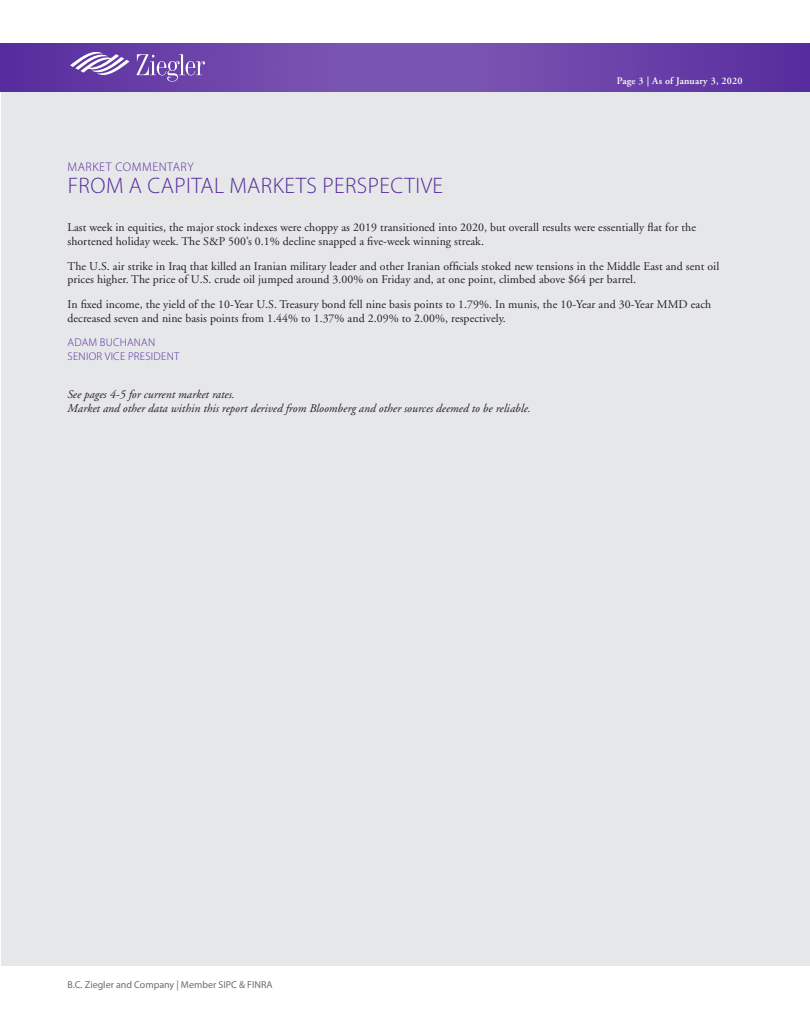
<style>
.page{position:relative;width:810px;height:1035px;background:#fff}
.page>*{position:absolute;margin:0;border:0;box-sizing:border-box;transform-origin:0 0}
.t1{font:300 22.5px "Myriad Pro";letter-spacing:.02em;color:#552b9d}
.t2{font:300 12.5px "Myriad Pro";letter-spacing:.045em;color:#552b9d}
.Normal_text{font:11.75px/13.8px "Adobe Garamond";letter-spacing:.005em;color:#231f20}
.Normal_text-2{font:italic 11.75px/13.8px "Adobe Garamond";letter-spacing:.005em;color:#231f20}
.t3{font:300 11.25px "Myriad Pro";letter-spacing:.025em;color:#552b9d}
.t4{font:10px "Myriad Pro";color:#6c6d70}
.Normal_text-3{font:600 10px "Adobe Garamond";letter-spacing:.02em;color:#fff}
</style>
<div class="page">
<div style="left:1px;top:89px;width:809px;height:876px;background:#e6e7e9"></div>
<svg style="left:0;top:44px;width:810px;height:47px;background:#6c43a9"></svg>
<svg style="left:136px;top:54px;width:69px;height:28px;background:#8564b7"></svg>
<svg style="left:70px;top:52px;width:60px;height:27px"></svg>
<p class="Normal_text-3" style="left:617px;top:75px;width:127px">Page 3 | As of January 3, 2020</p>
<p class="t2" style="left:68px;top:159px;width:128px">MARKET COMMENTARY</p>
<p class="t1" style="left:68px;top:172px;width:377px">FROM A CAPITAL MARKETS PERSPECTIVE</p>
<p class="Normal_text" style="left:68px;top:221px;width:630px">Last week in equities, the major stock indexes were choppy as 2019 transitioned into 2020, but overall results were essentially flat for the shortened holiday week. The S&amp;P 500’s 0.1% decline snapped a five-week winning streak.</p>
<p class="Normal_text" style="left:68px;top:259px;width:653px">The U.S. air strike in Iraq that killed an Iranian military leader and other Iranian officials stoked new tensions in the Middle East and sent oil prices higher. The price of U.S. crude oil jumped around 3.00% on Friday and, at one point, climbed above $64 per barrel.</p>
<p class="Normal_text" style="left:68px;top:298px;width:645px">In fixed income, the yield of the 10-Year U.S. Treasury bond fell nine basis points to 1.79%. In munis, the 10-Year and 30-Year MMD each decreased seven and nine basis points from 1.44% to 1.37% and 2.09% to 2.00%, respectively.</p>
<p class="t3" style="left:68px;top:335px;width:89px">ADAM BUCHANAN</p>
<p class="t3" style="left:68px;top:349px;width:113px">SENIOR VICE PRESIDENT</p>
<p class="Normal_text-2" style="left:68px;top:388px;width:465px">See pages 4-5 for current market rates.<br>Market and other data within this report derived from Bloomberg and other sources deemed to be reliable.</p>
<p class="t4" style="left:68px;top:978px;width:207px">B.C. Ziegler and Company | Member SIPC &amp; FINRA</p>
</div>
